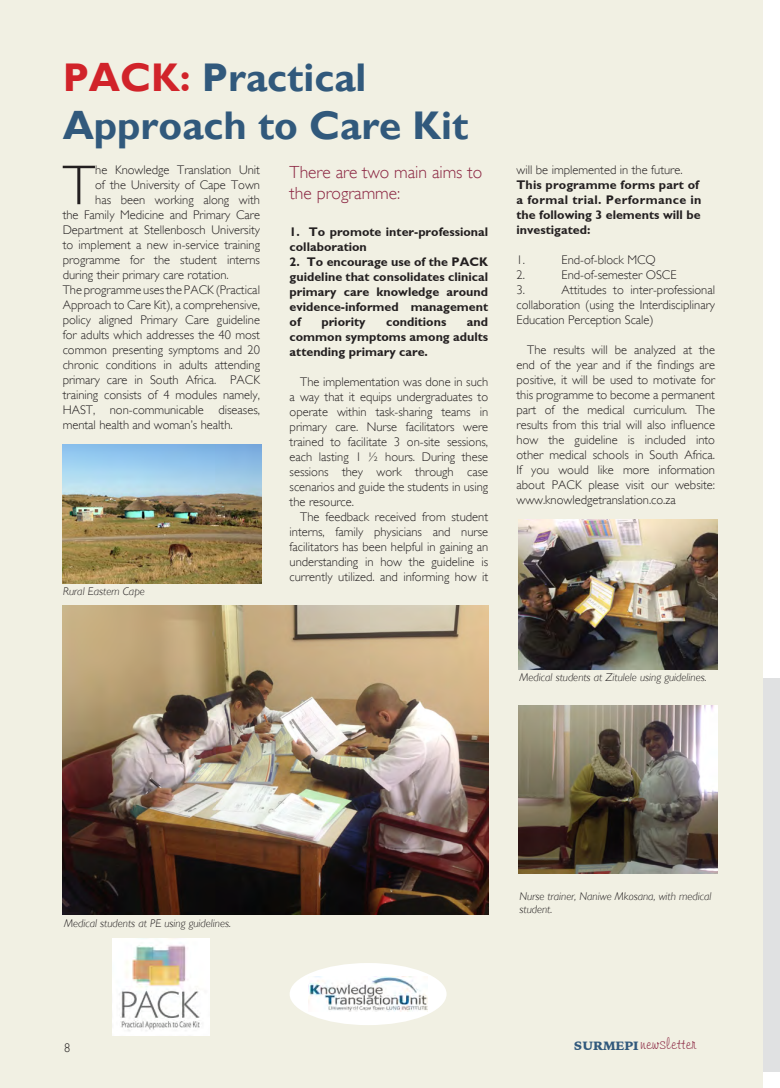
<style>
.page{position:relative;width:780px;height:1088px;background:#fff}
.page>*{position:absolute;margin:0;border:0;box-sizing:border-box;transform-origin:0 0}
.teks{font:300 56.62px "Gill Sans";color:#231f20}
.Heading_1{font:700 40px/48px "Gill Sans";color:#31597c}
.pull_quote{font:300 17.5px/21px "Gill Sans";color:#8b2642}
.t1{font:16.88px "Freehand 591 BT Regular A";color:#8b2642}
.teks-2{font:300 12.5px/15px "Gill Sans";color:#231f20;text-align:justify}
.teks-3{font:700 12.5px/15px "Gill Sans";color:#231f20}
.body_copy{font:300 12.5px "Gill Sans";color:#231f20}
.t2{font:900 12px "Iowan Old Style BT";color:#31597c}
.body_copy-2{font:italic 300 11.25px/13.5px "Gill Sans";color:#231f20}
.s1{color:#d1232a}
</style>
<div class="page">
<div style="left:762px;top:678px;width:18px;height:393px;background:#e0e1e2"></div>
<div style="left:0;top:0;width:762px;height:1088px;background:#f1f0e3"></div>
<div style="left:289px;top:963px;width:157px;height:62px;background:#fff;border-radius:50%"></div>
<img style="left:308px;top:976px;width:120px;height:35px">
<img style="left:518px;top:519px;width:199px;height:150px">
<img style="left:63px;top:605px;width:425px;height:309px">
<img style="left:63px;top:444px;width:198px;height:140px">
<img style="left:113px;top:938px;width:96px;height:98px">
<img style="left:518px;top:706px;width:199px;height:167px">
<p class="Heading_1" style="left:63px;top:54px;width:407px"><span class="s1">PACK:</span> Practical<br>Approach to Care Kit</p>
<p class="teks" style="left:63px;top:152px;width:34px">T</p>
<p class="teks-2" style="left:95px;top:162px;width:166px">he Knowledge Translation Unit</p>
<p class="teks-2" style="left:95px;top:177px;width:166px">of the University of Cape Town</p>
<p class="teks-2" style="left:95px;top:192px;width:166px">has been working along with</p>
<p class="teks-2" style="left:63px;top:207px;width:199px">the Family Medicine and Primary Care</p>
<p class="teks-2" style="left:63px;top:222px;width:199px">Department at Stellenbosch University</p>
<p class="teks-2" style="left:63px;top:237px;width:199px">to implement a new in-service training</p>
<p class="teks-2" style="left:63px;top:252px;width:199px">programme for the student interns</p>
<p class="teks-2" style="left:63px;top:267px;width:168px">during their primary care rotation.</p>
<p class="teks-2" style="left:63px;top:282px;width:199px">The programme uses the PACK (Practical Approach to Care Kit), a comprehensive, policy aligned Primary Care guideline for adults which addresses the 40 most common presenting symptoms and 20 chronic conditions in adults attending primary care in South Africa. PACK training consists of 4 modules namely, HAST, non-communicable diseases, mental health and woman’s health.</p>
<p class="body_copy-2" style="left:63px;top:584px;width:83px">Rural Eastern Cape</p>
<p class="pull_quote" style="left:289px;top:161px;width:194px">There are two main aims to the programme:</p>
<p class="teks-3" style="left:289px;top:224px;width:200px">1. To promote inter-professional collaboration</p>
<p class="teks-3" style="left:289px;top:254px;width:200px;text-align:justify">2. To encourage use of the PACK guideline that consolidates clinical primary care knowledge around evidence-informed management of</p>
<p class="teks-3" style="left:321px;top:314px;width:46px">priority</p>
<p class="teks-3" style="left:386px;top:314px;width:62px">conditions</p>
<p class="teks-3" style="left:289px;top:314px;width:200px;text-align:justify;text-indent:177px">and common symptoms among adults attending primary care.</p>
<p class="teks-2" style="left:289px;top:374px;width:200px;text-indent:11px">The implementation was done in such a way that it equips undergraduates to operate within task-sharing teams in primary care. Nurse facilitators were trained to facilitate 3 on-site sessions, each lasting 1 ½ hours. During these sessions they work through case scenarios and guide the students in using the resource.</p>
<p class="teks-2" style="left:289px;top:509px;width:200px;text-indent:11px">The feedback received from student interns, family physicians and nurse facilitators has been helpful in gaining an understanding in how the guideline is currently utilized. and informing how it</p>
<p class="teks-2" style="left:516px;top:162px;width:167px">will be implemented in the future.</p>
<p class="teks-3" style="left:516px;top:177px;width:186px">This programme forms part of a formal trial. Performance in the following 3 elements will be investigated:</p>
<p class="teks-2" style="left:516px;top:252px;width:10px">1.</p>
<p class="teks-2" style="left:561px;top:252px;width:96px">End-of-block MCQ</p>
<p class="teks-2" style="left:516px;top:267px;width:10px">2.</p>
<p class="teks-2" style="left:561px;top:267px;width:116px">End-of-semester OSCE</p>
<p class="teks-2" style="left:516px;top:282px;width:10px">3.</p>
<p class="teks-2" style="left:516px;top:282px;width:200px;text-indent:45px">Attitudes to inter-professional collaboration (using the Interdisciplinary Education Perception Scale)</p>
<p class="teks-2" style="left:516px;top:342px;width:200px;text-indent:11px">The results will be analyzed at the end of the year and if the findings are positive, it will be used to motivate for this programme to become a permanent part of the medical curriculum. The results from this trial will also influence how the guideline is included into other medical schools in South Africa.<br>If you would like more information about PACK please visit our website: www.knowledgetranslation.co.za</p>
<p class="body_copy-2" style="left:519px;top:670px;width:189px">Medical students at Zitulele using guidelines.</p>
<p class="body_copy-2" style="left:64px;top:917px;width:168px">Medical students at PE using guidelines.</p>
<p class="teks-2" style="left:63px;top:1038px;width:8px">8</p>
<p class="body_copy" style="left:64px;top:1041px;width:8px">8</p>
<p class="body_copy-2" style="left:519px;top:889px;width:193px">Nurse trainer, Naniwe Mkosana, with medical student.</p>
<p class="t2" style="left:574px;top:1038px;width:66px">SURMEPI</p>
<p class="t1" style="left:640px;top:1033px;width:58px">newsletter</p>
</div>
